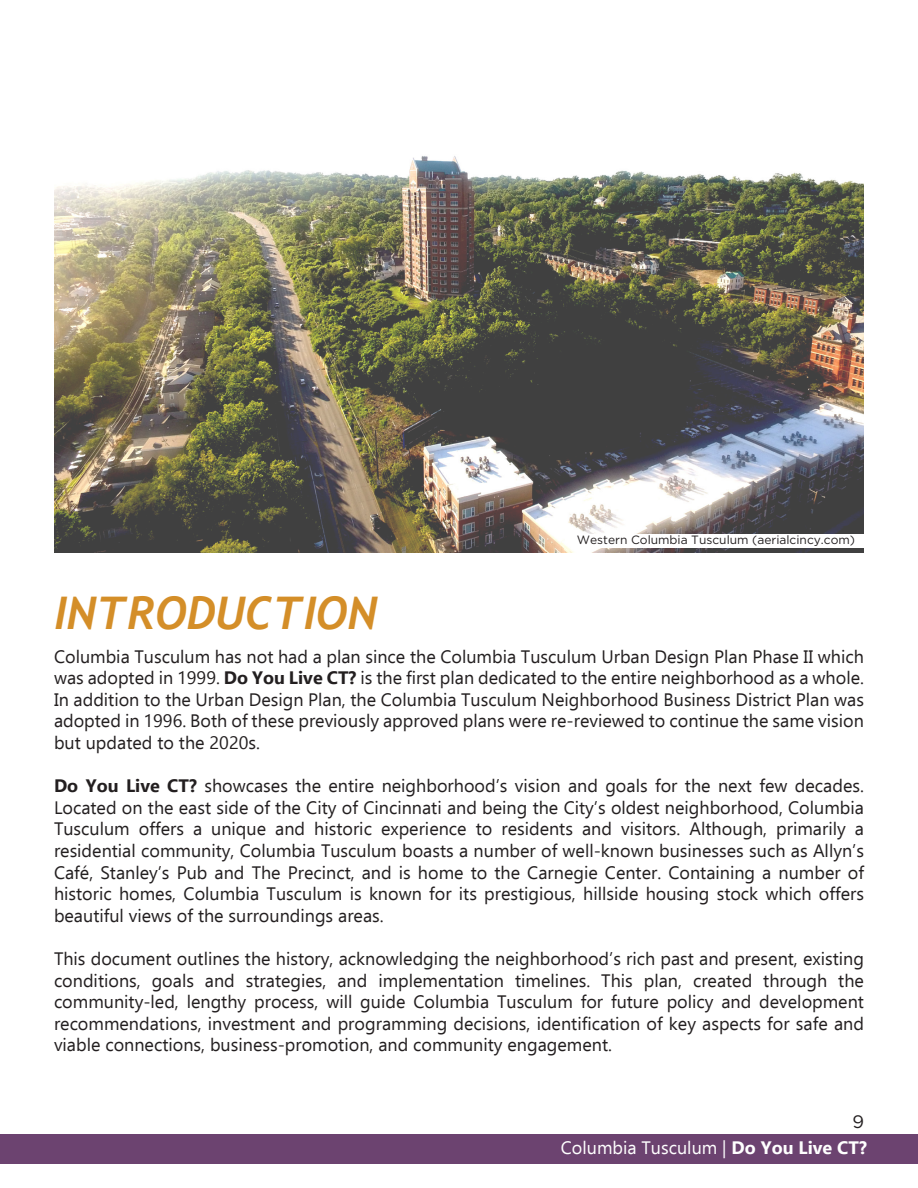
<style>
.page{position:relative;width:918px;height:1188px;background:#fff}
.page>*{position:absolute;margin:0;border:0;box-sizing:border-box;transform-origin:0 0}
.t1{font:italic 700 45px "Trebuchet";color:#d48e28}
.t2{font:18px/21.6px "Ebrima";color:#231f20;text-align:justify}
.t3{font:18px "Ebrima";color:#fff}
.t4{font:18px "Gotham";color:#231f20}
.t5{font:12px "Gotham";color:#231f20}
.s1{font-weight:700}
</style>
<div class="page">
<div style="left:0;top:1134px;width:918px;height:30px;background:#6c4370"></div>
<img style="left:54px;top:156px;width:810px;height:397px">
<div style="left:573px;top:535px;width:291px;height:13px;background:#fff"></div>
<p class="t1" style="left:54px;top:584px;width:325px">INTRODUCTION</p>
<p class="t5" style="left:577px;top:532px;width:280px">Western Columbia Tusculum (aerialcincy.com)</p>
<p class="t2" style="left:54px;top:645px;width:812px">Columbia Tusculum has not had a plan since the Columbia Tusculum Urban Design Plan Phase II which was adopted in 1999. <span class="s1">Do You Live CT?</span> is the first plan dedicated to the entire neighborhood as a whole.<br>In addition to the Urban Design Plan, the Columbia Tusculum Neighborhood Business District Plan was adopted in 1996. Both of these previously approved plans were re-reviewed to continue the same vision but updated to the 2020s.</p>
<p class="t2" style="left:54px;top:774px;width:812px"><span class="s1">Do You Live CT?</span> showcases the entire neighborhood’s vision and goals for the next few decades.<br>Located on the east side of the City of Cincinnati and being the City’s oldest neighborhood, Columbia Tusculum offers a unique and historic experience to residents and visitors. Although, primarily a residential community, Columbia Tusculum boasts a number of well-known businesses such as Allyn’s Café, Stanley’s Pub and The Precinct, and is home to the Carnegie Center. Containing a number of historic homes, Columbia Tusculum is known for its prestigious, hillside housing stock which offers beautiful views of the surroundings areas.</p>
<p class="t2" style="left:54px;top:947px;width:812px">This document outlines the history, acknowledging the neighborhood’s rich past and present, existing conditions, goals and strategies, and implementation timelines. This plan, created through the community-led, lengthy process, will guide Columbia Tusculum for future policy and development recommendations, investment and programming decisions, identification of key aspects for safe and viable connections, business-promotion, and community engagement.</p>
<p class="t4" style="left:852px;top:1110px;width:13px">9</p>
<p class="t3" style="left:561px;top:1135px;width:308px">Columbia Tusculum | <span class="s1">Do You Live CT?</span></p>
</div>
